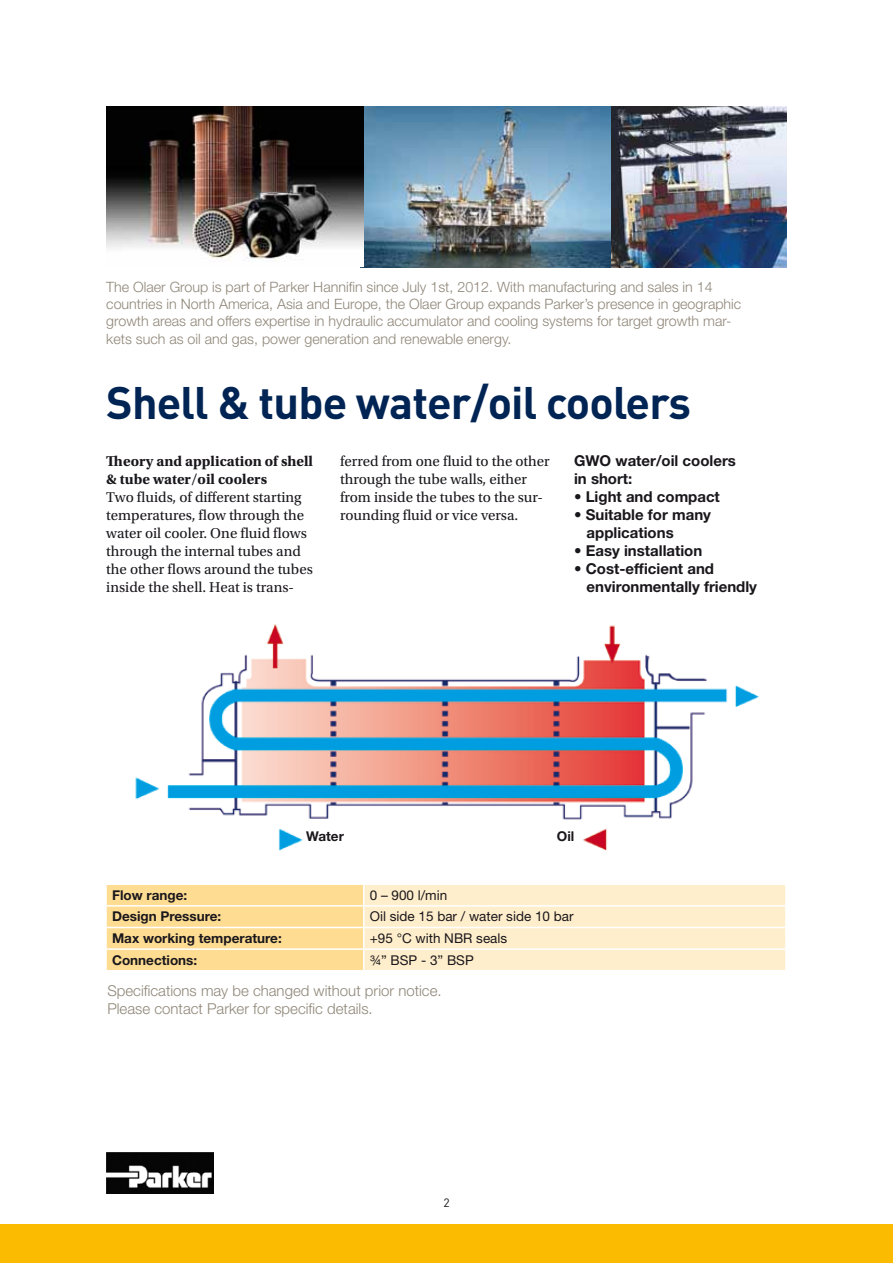
<style>
.page{position:relative;width:893px;height:1263px;background:#fff}
.page>*{position:absolute;margin:0;border:0;box-sizing:border-box;transform-origin:0 0}
.t1{font:700 45px "DINOT";letter-spacing:-.02em;color:#002454}
.t2{font:15px/18px "Utopia Std";color:#1a171c}
.t3{font:700 15px/18px "Helvetica Neue LT Std";color:#1a171c}
.t4{font:300 15px/18px "Helvetica Neue LT Std";color:#8f8678}
.t5{font:700 15px/18px "Utopia Std";color:#1a171c}
.t6{font:300 14.25px/17.1px "Helvetica Neue LT Std";color:#8f8678}
.t7{font:700 13.5px "Helvetica Neue LT Std";color:#1a171c}
.t8{font:13.5px "Helvetica Neue LT Std";color:#1a171c}
.t9{font:12px "DINOT";color:#1a171c}
</style>
<div class="page">
<img style="left:106px;top:1152px;width:107px;height:41px">
<div style="left:0;top:1225px;width:893px;height:38px;background:#fabb00"></div>
<img style="left:360px;top:106px;width:427px;height:162px">
<svg style="left:107px;top:885px;width:678px;height:85px;background:#fee7b6"></svg>
<hr style="left:363px;top:885px;width:2px;height:20px;background:#fff">
<hr style="left:105px;top:905px;width:259px;height:1px;background:#fff">
<hr style="left:364px;top:905px;width:423px;height:1px;background:#fff">
<hr style="left:363px;top:906px;width:2px;height:21px;background:#fff">
<hr style="left:105px;top:927px;width:259px;height:1px;background:#fff">
<hr style="left:364px;top:927px;width:423px;height:1px;background:#fff">
<hr style="left:363px;top:928px;width:2px;height:20px;background:#fff">
<hr style="left:105px;top:948px;width:259px;height:2px;background:#fff">
<hr style="left:364px;top:948px;width:423px;height:2px;background:#fff">
<hr style="left:363px;top:950px;width:2px;height:20px;background:#fff">
<img style="left:107px;top:107px;width:257px;height:160px">
<img style="left:135px;top:624px;width:624px;height:227px">
<p class="t6" style="left:106px;top:278px;width:636px">The Olaer Group is part of Parker Hannifin since July 1st, 2012. With manufacturing and sales in 14 countries in North America, Asia and Europe, the Olaer Group expands Parker’s presence in geographic growth areas and offers expertise in hydraulic accumulator and cooling systems for target growth mar&shy;kets such as oil and gas, power generation and renewable energy.</p>
<h1 class="t1" style="left:106px;top:372px;width:586px">Shell &amp; tube water/oil coolers</h1>
<p class="t5" style="left:106px;top:452px;width:208px">Theory and application of shell &amp; tube water/oil coolers</p>
<p class="t2" style="left:106px;top:488px;width:208px">Two fluids, of different starting temperatures, flow through the water oil cooler. One fluid flows through the internal tubes and the other flows around the tubes inside the shell. Heat is trans-</p>
<p class="t2" style="left:340px;top:452px;width:211px">ferred from one fluid to the other through the tube walls, either from inside the tubes to the sur&shy;rounding fluid or vice versa.</p>
<p class="t3" style="left:574px;top:451px;width:163px">GWO water/oil coolers in short:</p>
<p class="t3" style="left:574px;top:487px;width:147px">• Light and compact</p>
<p class="t3" style="left:587px;top:505px;width:126px;text-indent:-13px">• Suitable for many applications</p>
<p class="t3" style="left:574px;top:541px;width:130px">• Easy installation</p>
<p class="t3" style="left:587px;top:559px;width:172px;text-indent:-13px">• Cost-efficient and environmentally friendly</p>
<p class="t7" style="left:306px;top:828px;width:39px">Water</p>
<p class="t7" style="left:557px;top:828px;width:19px">Oil</p>
<p class="t7" style="left:112px;top:887px;width:77px">Flow range:</p>
<p class="t8" style="left:370px;top:887px;width:79px">0 – 900 l/min</p>
<p class="t7" style="left:112px;top:908px;width:111px">Design Pressure:</p>
<p class="t8" style="left:370px;top:909px;width:205px">Oil side 15 bar / water side 10 bar</p>
<p class="t7" style="left:112px;top:930px;width:171px">Max working temperature:</p>
<p class="t8" style="left:370px;top:930px;width:139px">+95 °C with NBR seals</p>
<p class="t7" style="left:112px;top:951px;width:87px">Connections:</p>
<p class="t8" style="left:370px;top:952px;width:106px">¾” BSP - 3” BSP</p>
<p class="t4" style="left:107px;top:981px;width:336px">Specifications may be changed without prior notice.<br>Please contact Parker for specific details.</p>
<p class="t9" style="left:443px;top:1194px;width:8px">2</p>
</div>
